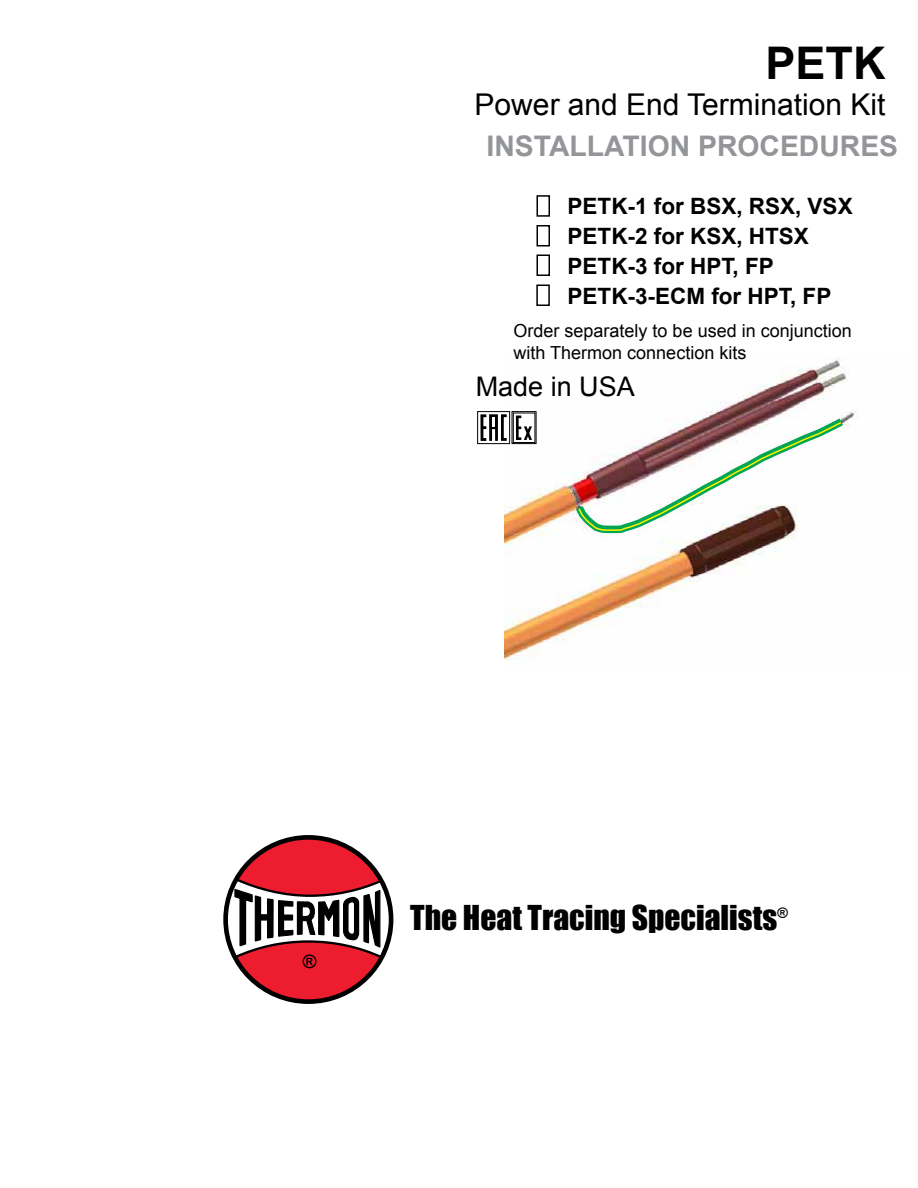
<style>
.page{position:relative;width:918px;height:1188px;background:#fff}
.page>*{position:absolute;margin:0;border:0;box-sizing:border-box;transform-origin:0 0}
.t1{font:700 45px "Arial";color:#000}
.t2{font:31.5px "Impact";color:#000}
.t3{font:30px "Arial";color:#000}
.t4{font:700 28.35px "Arial";color:#939598}
.t5{font:27px "Arial";color:#000}
.t6{font:700 22.5px/30px "Arial";color:#000}
.t7{font:18px/21.6px "Arial";color:#000}
.t8{font:14.1px "Impact";color:#000}
</style>
<div class="page">
<div style="left:225px;top:838px;width:166px;height:164px;background:#ed1c2e;border-radius:50%"></div>
<svg style="left:224px;top:876px;width:170px;height:128px"></svg>
<div style="left:223px;top:835px;width:170px;height:169px;border:5px solid #000;border-radius:50%"></div>
<div style="left:537px;top:195px;width:13px;height:22px;border:2px solid #000"></div>
<div style="left:537px;top:225px;width:13px;height:21px;border:2px solid #000"></div>
<div style="left:537px;top:255px;width:13px;height:21px;border:2px solid #000"></div>
<img style="left:504px;top:358px;width:353px;height:303px">
<svg style="left:569px;top:412px;width:282px;height:126px"></svg>
<div style="left:536px;top:285px;width:14px;height:21px;border:2px solid #000"></div>
<div style="left:478px;top:412px;width:32px;height:32px;background:#fff"></div>
<div style="left:477px;top:411px;width:33px;height:33px;border:1px solid #000"></div>
<svg style="left:480px;top:414px;width:27px;height:27px"></svg>
<svg style="left:515px;top:415px;width:18px;height:26px"></svg>
<div style="left:512px;top:411px;width:24px;height:33px;border:1px solid #000"></div>
<div style="left:513px;top:413px;width:22px;height:30px;border:1px solid #000"></div>
<svg style="left:516px;top:416px;width:16px;height:24px"></svg>
<h1 class="t1" style="left:766px;top:34px;width:122px">PETK</h1>
<h3 class="t3" style="left:475px;top:85px;width:412px">Power and End Termination Kit</h3>
<p class="t4" style="left:487px;top:127px;width:413px">INSTALLATION PROCEDURES</p>
<p class="t6" style="left:568px;top:191px;width:287px">PETK-1 for BSX, RSX, VSX<br>PETK-2 for KSX, HTSX<br>PETK-3 for HPT, FP<br>PETK-3-ECM for HPT, FP</p>
<p class="t7" style="left:514px;top:320px;width:340px">Order separately to be used in conjunction with Thermon connection kits</p>
<p class="t5" style="left:476px;top:369px;width:161px">Made in USA</p>
<h2 class="t2" style="left:410px;top:893px;width:368px">The Heat Tracing Specialists</h2>
<p class="t8" style="left:777px;top:901px;width:13px">®</p>
</div>
